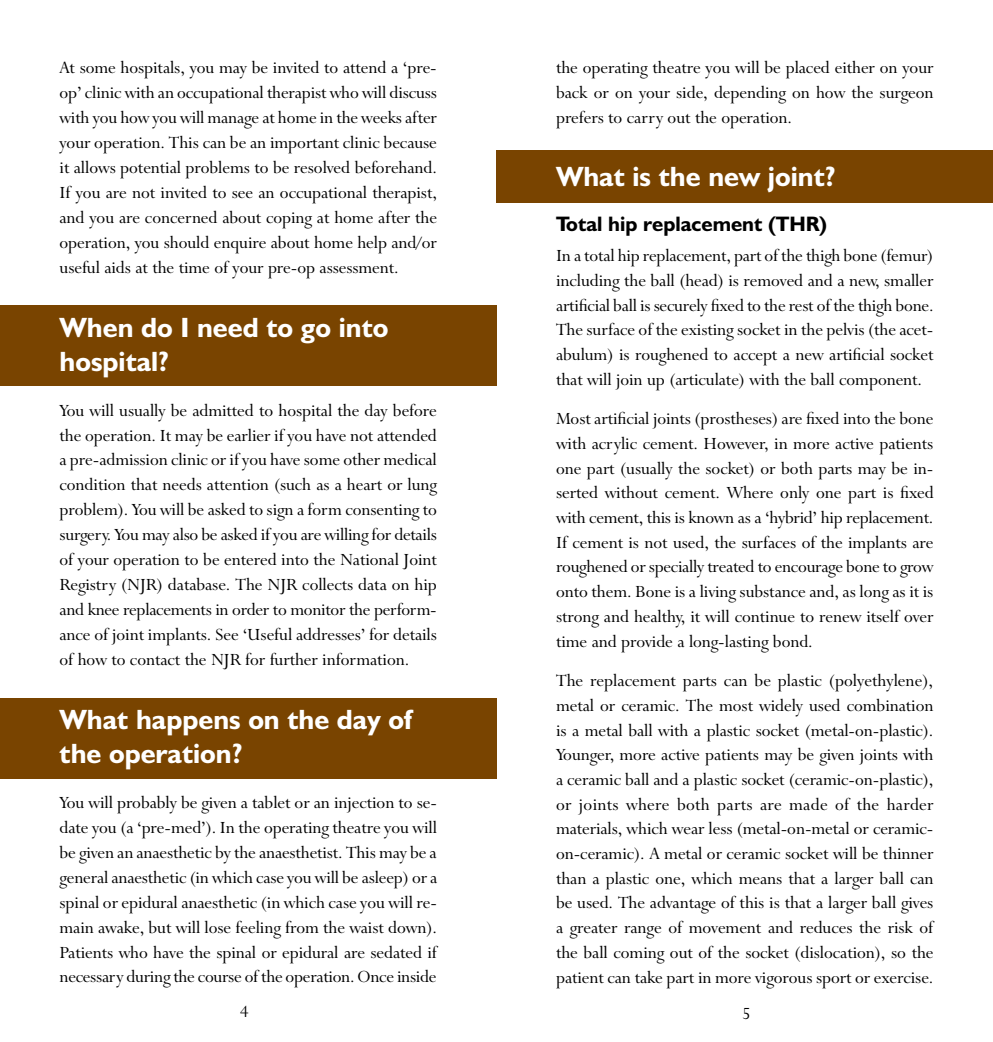
<style>
.page{position:relative;width:993px;height:1042px;background:#fff}
.page>*{position:absolute;margin:0;border:0;box-sizing:border-box;transform-origin:0 0}
.t1{font:700 28px/34.1px "Humanist 521 BT";color:#fff}
.t2{font:700 21px "Humanist 521 BT";color:#000}
.t3{font:19.25px/24.7px "Lapidary 333 BT";color:#000;text-align:justify}
</style>
<div class="page">
<div style="left:496px;top:150px;width:496px;height:52px;background:#794400"></div>
<div style="left:0;top:698px;width:496px;height:81px;background:#794400"></div>
<div style="left:0;top:305px;width:496px;height:81px;background:#794400"></div>
<p class="t3" style="left:59px;top:55px;width:379px">At some hospitals, you may be invited to attend a ‘pre&shy;op’ clinic with an occupational therapist who will discuss with you how you will manage at home in the weeks after your operation. This can be an important clinic because it allows potential problems to be resolved beforehand.<br>If you are not invited to see an occupational therapist, and you are concerned about coping at home after the operation, you should enquire about home help and/or useful aids at the time of your pre-op assessment.</p>
<h1 class="t1" style="left:60px;top:309px;width:330px">When do I need to go into hospital?</h1>
<p class="t3" style="left:60px;top:398px;width:379px">You will usually be admitted to hospital the day before the operation. It may be earlier if you have not attended a pre-admission clinic or if you have some other medical condition that needs attention (such as a heart or lung problem). You will be asked to sign a form consenting to surgery. You may also be asked if you are willing for details of your operation to be entered into the National Joint Registry (NJR) database. The NJR collects data on hip and knee replacements in order to monitor the perform&shy;ance of joint implants. See ‘Useful addresses’ for details of how to contact the NJR for further information.</p>
<h1 class="t1" style="left:60px;top:702px;width:354px">What happens on the day of the operation?</h1>
<p class="t3" style="left:60px;top:790px;width:379px">You will probably be given a tablet or an injection to se&shy;date you (a ‘pre-med’). In the operating theatre you will be given an anaesthetic by the anaesthetist. This may be a general anaesthetic (in which case you will be asleep) or a spinal or epidural anaesthetic (in which case you will re&shy;main awake, but will lose feeling from the waist down).<br>Patients who have the spinal or epidural are sedated if necessary during the course of the operation. Once inside</p>
<p class="t3" style="left:556px;top:55px;width:379px">the operating theatre you will be placed either on your back or on your side, depending on how the surgeon prefers to carry out the operation.</p>
<h1 class="t1" style="left:556px;top:159px;width:281px">What is the new joint?</h1>
<p class="t2" style="left:556px;top:211px;width:272px">Total hip replacement (THR)</p>
<p class="t3" style="left:556px;top:243px;width:379px">In a total hip replacement, part of the thigh bone (femur) including the ball (head) is removed and a new, smaller artificial ball is securely fixed to the rest of the thigh bone.<br>The surface of the existing socket in the pelvis (the acet&shy;abulum) is roughened to accept a new artificial socket that will join up (articulate) with the ball component.</p>
<p class="t3" style="left:556px;top:406px;width:379px">Most artificial joints (prostheses) are fixed into the bone with acrylic cement. However, in more active patients one part (usually the socket) or both parts may be in&shy;serted without cement. Where only one part is fixed with cement, this is known as a ‘hybrid’ hip replacement.<br>If cement is not used, the surfaces of the implants are roughened or specially treated to encourage bone to grow onto them. Bone is a living substance and, as long as it is strong and healthy, it will continue to renew itself over time and provide a long-lasting bond.</p>
<p class="t3" style="left:556px;top:668px;width:379px">The replacement parts can be plastic (polyethylene), metal or ceramic. The most widely used combination is a metal ball with a plastic socket (metal-on-plastic).<br>Younger, more active patients may be given joints with a ceramic ball and a plastic socket (ceramic-on-plastic), or joints where both parts are made of the harder materials, which wear less (metal-on-metal or ceramic&shy;on-ceramic). A metal or ceramic socket will be thinner than a plastic one, which means that a larger ball can be used. The advantage of this is that a larger ball gives a greater range of movement and reduces the risk of the ball coming out of the socket (dislocation), so the patient can take part in more vigorous sport or exercise.</p>
<p class="t3" style="left:240px;top:1000px;width:11px">4</p>
<p class="t3" style="left:741px;top:1001px;width:11px">5</p>
</div>
